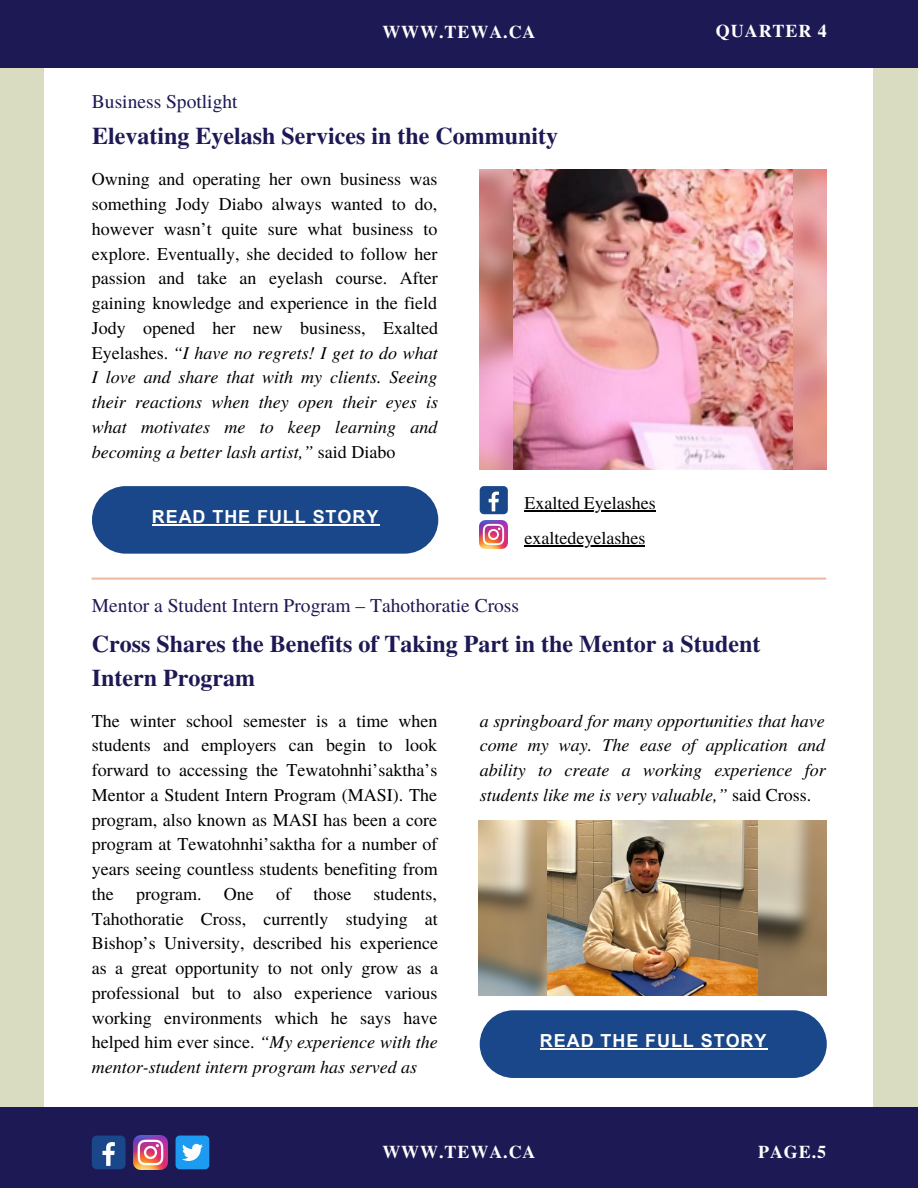
<style>
.page{position:relative;width:918px;height:1188px;background:#dadcc1}
.page>*{position:absolute;margin:0;border:0;box-sizing:border-box;transform-origin:0 0}
.t1{font:700 24px/33.8px "Te X Gyre Termes";color:#1d1954}
.t2{font:19.5px "Te X Gyre Termes";color:#1d1954}
.t3{font:18px/24.8px "Te X Gyre Termes";color:#000;text-align:justify}
.t4{font:italic 18px/24.8px "Te X Gyre Termes";color:#000;text-align:justify}
.t5{font:700 18px "Te X Gyre Termes";letter-spacing:.05em;color:#fff}
.t6{font:700 18px "Arial MT Pro";letter-spacing:.05em;color:#fff}
.s1{font-style:italic}
.s2{font-style:normal}
</style>
<div class="page">
<div style="left:45px;top:0;width:828px;height:1188px;background:#fff"></div>
<div style="left:0;top:0;width:918px;height:68px;background:#1d1954"></div>
<div style="left:0;top:1107px;width:918px;height:81px;background:#1d1954"></div>
<div style="left:92px;top:1136px;width:34px;height:33px;background:#1a4789;border-radius:5px"></div>
<svg style="left:102px;top:1142px;width:13px;height:24px"></svg>
<img style="left:133px;top:1136px;width:34px;height:33px">
<div style="left:176px;top:1136px;width:33px;height:33px;background:#1d9bf0;border-radius:4px"></div>
<svg style="left:182px;top:1144px;width:21px;height:17px"></svg>
<hr style="left:92px;top:577px;width:734px;height:3px;background:#e06932">
<div style="left:92px;top:486px;width:346px;height:68px;background:#1a4789;border-radius:34px"></div>
<hr style="left:152px;top:524px;width:227px;height:1px;background:#fff">
<div style="left:480px;top:1010px;width:347px;height:68px;background:#1a4789;border-radius:34px"></div>
<hr style="left:540px;top:1049px;width:227px;height:1px;background:#fff">
<img style="left:480px;top:169px;width:346px;height:300px">
<img style="left:513px;top:169px;width:280px;height:300px">
<div style="left:480px;top:486px;width:28px;height:28px;background:#1a4789;border-radius:4px"></div>
<svg style="left:489px;top:492px;width:10px;height:19px"></svg>
<hr style="left:524px;top:511px;width:132px;height:1px;background:#000">
<img style="left:480px;top:520px;width:28px;height:29px">
<hr style="left:524px;top:545px;width:121px;height:1px;background:#000">
<img style="left:479px;top:821px;width:348px;height:174px">
<img style="left:547px;top:821px;width:211px;height:174px">
<p class="t2" style="left:92px;top:87px;width:147px">Business Spotlight</p>
<p class="t5" style="left:382px;top:18px;width:155px">WWW.TEWA.CA</p>
<p class="t5" style="left:716px;top:17px;width:112px">QUARTER 4</p>
<p class="t1" style="left:92px;top:118px;width:467px">Elevating Eyelash Services in the Community</p>
<p class="t3" style="left:92px;top:166px;width:348px">Owning and operating her own business was something Jody Diabo always wanted to do, however wasn’t quite sure what business to explore. Eventually, she decided to follow her passion and take an eyelash course. After gaining knowledge and experience in the field Jody opened her new business, Exalted Eyelashes. <span class="s1">“I have no regrets! I get to do what I love and share that with my clients. Seeing their reactions when they open their eyes is what motivates me to keep learning and becoming a better lash artist,”</span> said Diabo</p>
<p class="t6" style="left:152px;top:510px;width:228px">READ THE FULL STORY</p>
<p class="t3" style="left:524px;top:490px;width:133px">Exalted Eyelashes</p>
<p class="t3" style="left:524px;top:524px;width:122px">exaltedeyelashes</p>
<p class="t2" style="left:92px;top:592px;width:429px">Mentor a Student Intern Program – Tahothoratie Cross</p>
<p class="t1" style="left:92px;top:626px;width:670px">Cross Shares the Benefits of Taking Part in the Mentor a Student<br>Intern Program</p>
<p class="t3" style="left:92px;top:707px;width:348px">The winter school semester is a time when students and employers can begin to look forward to accessing the Tewatohnhi’saktha’s Mentor a Student Intern Program (MASI). The program, also known as MASI has been a core program at Tewatohnhi’saktha for a number of years seeing countless students benefiting from the program. One of those students, Tahothoratie Cross, currently studying at Bishop’s University, described his experience as a great opportunity to not only grow as a professional but to also experience various working environments which he says have helped him ever since. <span class="s1">“My experience with the mentor-student intern program has served as</span></p>
<p class="t4" style="left:480px;top:707px;width:348px">a springboard for many opportunities that have come my way. The ease of application and ability to create a working experience for students like me is very valuable,” <span class="s2">said Cross.</span></p>
<p class="t6" style="left:540px;top:1034px;width:228px">READ THE FULL STORY</p>
<p class="t5" style="left:382px;top:1138px;width:155px">WWW.TEWA.CA</p>
<p class="t5" style="left:758px;top:1138px;width:70px">PAGE.5</p>
</div>
